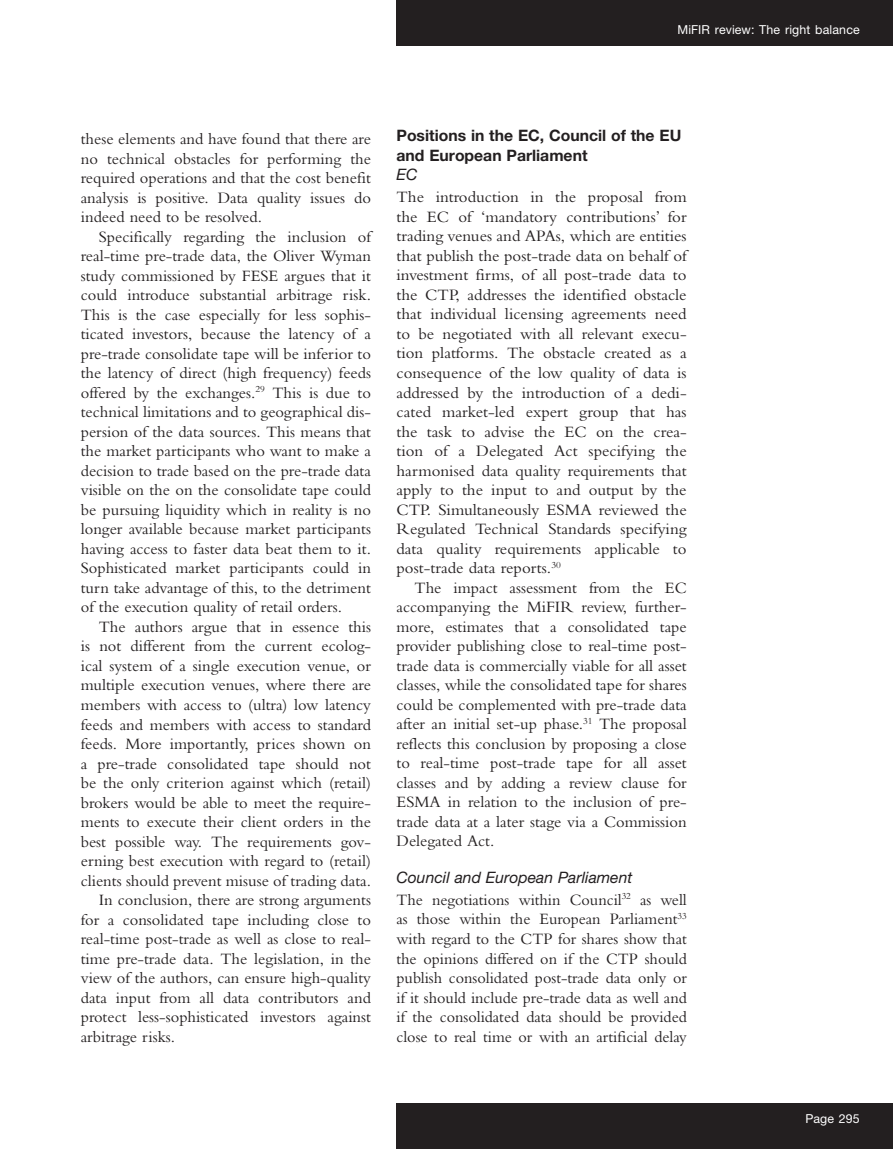
<style>
.page{position:relative;width:893px;height:1149px;background:#fff}
.page>*{position:absolute;margin:0;border:0;box-sizing:border-box;transform-origin:0 0}
.text_indent{font:16.5px/19.5px "Bembo MT Pro";color:#231f20;text-align:justify}
.text{font:16.5px/19.5px "Bembo MT Pro";color:#231f20;text-align:justify}
.b_head{font:700 15.75px/19.5px "Helvetica Neue LT Pro";color:#231f20}
.c_head{font:italic 15.75px "Helvetica Neue LT Pro";color:#231f20}
.c_after_b{font:italic 15.75px "Helvetica Neue LT Pro";color:#231f20}
.t1{font:12.3px "Helvetica Neue LT Pro";letter-spacing:.01em;color:#fff}
</style>
<div class="page">
<div style="left:397px;top:0;width:496px;height:46px;background:#231f20"></div>
<div style="left:397px;top:1103px;width:496px;height:45px;background:#231f20"></div>
<p class="t1" style="left:677px;top:22px;width:184px">MiFIR review: The right balance</p>
<p class="text_indent" style="left:81px;top:129px;width:292px">these elements and have found that there are no technical obstacles for performing the required operations and that the cost benefit analysis is positive. Data quality issues do indeed need to be resolved.</p>
<p class="text_indent" style="left:81px;top:226px;width:292px;text-indent:18px">Specifically regarding the inclusion of real-time pre-trade data, the Oliver Wyman study commissioned by FESE argues that it could introduce substantial arbitrage risk.<br>This is the case especially for less sophis&shy;ticated investors, because the latency of a pre-trade consolidate tape will be inferior to the latency of direct (high frequency) feeds offered by the exchanges.<sup>29</sup> This is due to technical limitations and to geographical dis&shy;persion of the data sources. This means that the market participants who want to make a decision to trade based on the pre-trade data visible on the on the consolidate tape could be pursuing liquidity which in reality is no longer available because market participants having access to faster data beat them to it.<br>Sophisticated market participants could in turn take advantage of this, to the detriment of the execution quality of retail orders.</p>
<p class="text_indent" style="left:81px;top:616px;width:292px;text-indent:18px">The authors argue that in essence this is not different from the current ecolog&shy;ical system of a single execution venue, or multiple execution venues, where there are members with access to (ultra) low latency feeds and members with access to standard feeds. More importantly, prices shown on a pre-trade consolidated tape should not be the only criterion against which (retail) brokers would be able to meet the require&shy;ments to execute their client orders in the best possible way. The requirements gov&shy;erning best execution with regard to (retail) clients should prevent misuse of trading data.</p>
<p class="text_indent" style="left:81px;top:889px;width:292px;text-indent:18px">In conclusion, there are strong arguments for a consolidated tape including close to real-time post-trade as well as close to real&shy;time pre-trade data. The legislation, in the view of the authors, can ensure high-quality data input from all data contributors and protect less-sophisticated investors against arbitrage risks.</p>
<p class="b_head" style="left:396px;top:125px;width:286px">Positions in the EC, Council of the EU and European Parliament</p>
<p class="c_after_b" style="left:396px;top:165px;width:22px">EC</p>
<p class="text" style="left:396px;top:187px;width:292px">The introduction in the proposal from the EC of ‘mandatory contributions’ for trading venues and APAs, which are entities that publish the post-trade data on behalf of investment firms, of all post-trade data to the CTP, addresses the identified obstacle that individual licensing agreements need to be negotiated with all relevant execu&shy;tion platforms. The obstacle created as a consequence of the low quality of data is addressed by the introduction of a dedi&shy;cated market-led expert group that has the task to advise the EC on the crea&shy;tion of a Delegated Act specifying the harmonised data quality requirements that apply to the input to and output by the CTP. Simultaneously ESMA reviewed the Regulated Technical Standards specifying data quality requirements applicable to post-trade data reports.<sup>30</sup></p>
<p class="text_indent" style="left:396px;top:577px;width:292px;text-indent:18px">The impact assessment from the EC accompanying the MiFIR review, further&shy;more, estimates that a consolidated tape provider publishing close to real-time post&shy;trade data is commercially viable for all asset classes, while the consolidated tape for shares could be complemented with pre-trade data after an initial set-up phase.<sup>31</sup> The proposal reflects this conclusion by proposing a close to real-time post-trade tape for all asset classes and by adding a review clause for ESMA in relation to the inclusion of pre&shy;trade data at a later stage via a Commission Delegated Act.</p>
<p class="c_head" style="left:396px;top:867px;width:237px">Council and European Parliament</p>
<p class="text" style="left:396px;top:889px;width:292px">The negotiations within Council<sup>32</sup> as well as those within the European Parliament<sup>33 </sup>with regard to the CTP for shares show that the opinions differed on if the CTP should publish consolidated post-trade data only or if it should include pre-trade data as well and if the consolidated data should be provided close to real time or with an artificial delay</p>
<p class="t1" style="left:805px;top:1110px;width:56px">Page 295</p>
</div>
